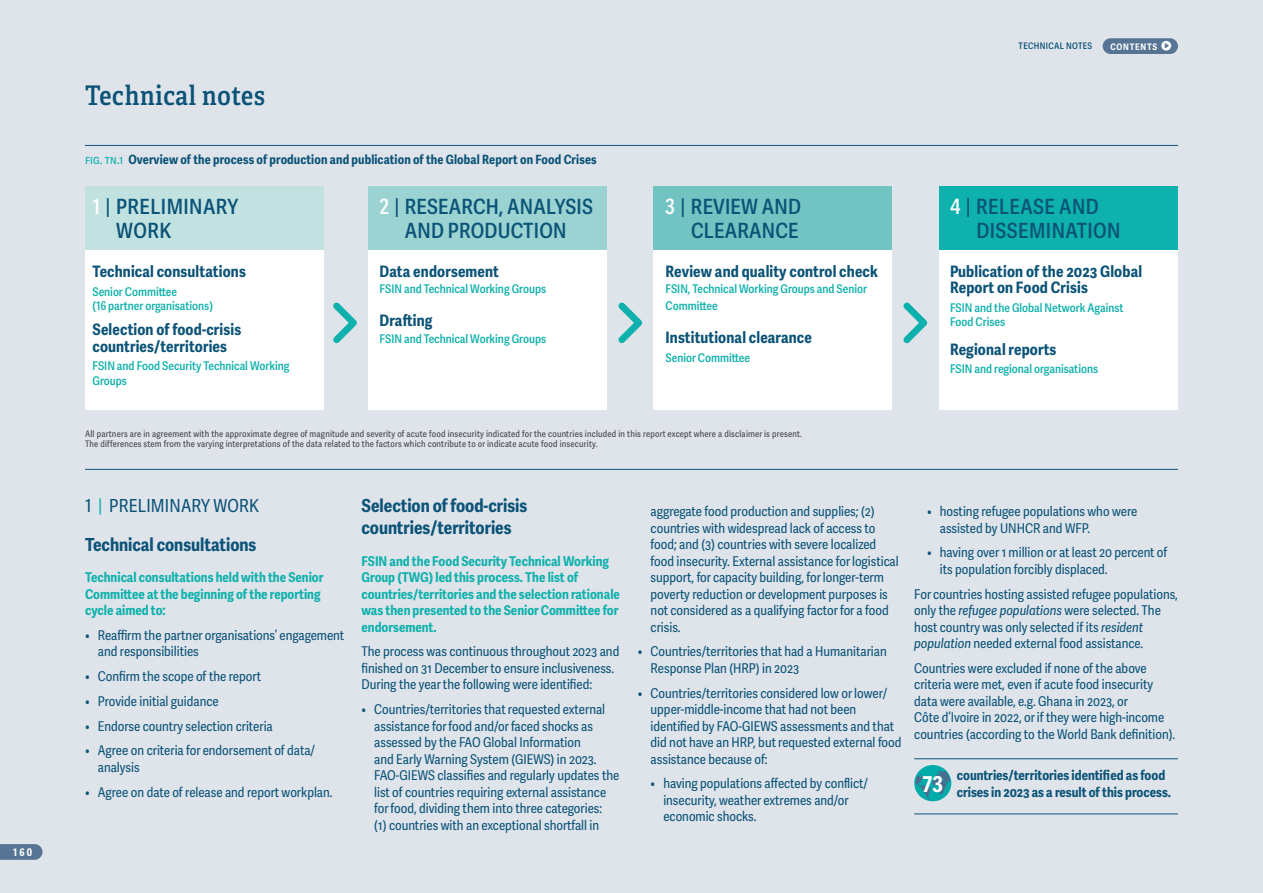
<style>
.page{position:relative;width:1263px;height:893px;background:#fff}
.page>*{position:absolute;margin:0;border:0;box-sizing:border-box;transform-origin:0 0}
.t1{font:600 27px "Adelle Condensed";letter-spacing:.025em;color:#0b5377}
.t2{font:700 21.9px "Adelle Sans Cnd";color:#fff}
.t3{font:600 21px/24px "Adelle Sans Cnd";letter-spacing:.01em;color:#0b5377}
._2024_A_HEAD{font:700 18px/21.6px "Adelle Sans Cnd";color:#0b5377}
._2024_TN_SECTION_HEAD{font:18px "Adelle Sans Cnd";letter-spacing:.01em;color:#0b5377}
.t4{font:700 15.75px/16.5px "Adelle Sans Cnd";letter-spacing:.01em;color:#0b5377}
._2024_9PT_BODYTEXT{font:13.5px/16.5px "Adelle Sans Cnd";color:#0b5377}
._2024_9PT_BODYTEXT-2{font:700 13.5px/16.5px "Adelle Sans Cnd";color:#0fb1ac}
._2024_9PT_BODYTEXT_with_LINE{font:700 13.5px "Adelle Sans Cnd";color:#0b5377}
._2024_TREND_CHART_HEAD{font:700 12.75px "Adelle Sans Cnd";letter-spacing:.01em;color:#0b5377}
.t5{font:600 12px/14.4px "Adelle Sans Cnd";color:#0fb1ac}
.t6{font:700 10.5px "Adelle Sans Cnd";color:#fff}
._2024_INFOGFX_NOTE{font:9px/9.8px "Adelle Sans Cnd";letter-spacing:.025em;color:#414344}
.t7{font:600 9px "Adelle Sans Cnd";letter-spacing:.035em;color:#0b5377}
.t8{font:700 9px "Adelle Sans Cnd";letter-spacing:.085em;color:#fff}
.s1{font-weight:400;color:#0fb1ac}
.s2{font-family:"socialtype";font-weight:400;font-size:15px}
.s3{color:#fff}
.s4{font-weight:400}
.s5{color:#0fb1ac}
.s6{font-style:italic}
</style>
<div class="page">
<div style="left:0;top:0;width:1262px;height:893px;background:#dfe4eb"></div>
<div style="left:1103px;top:38px;width:75px;height:16px;background:#567493;border-radius:8px"></div>
<svg style="left:0;top:844px;width:43px;height:16px"></svg>
<div style="left:369px;top:248px;width:238px;height:162px;background:#fff"></div>
<div style="left:653px;top:248px;width:238px;height:162px;background:#fff"></div>
<div style="left:940px;top:248px;width:238px;height:162px;background:#fff"></div>
<div style="left:369px;top:186px;width:238px;height:64px;background:#9bd3d2"></div>
<div style="left:654px;top:186px;width:238px;height:64px;background:#71c4c2"></div>
<div style="left:940px;top:186px;width:238px;height:64px;background:#0fb1ac"></div>
<div style="left:85px;top:248px;width:238px;height:162px;background:#fff"></div>
<div style="left:85px;top:186px;width:238px;height:64px;background:#c2e2e1"></div>
<hr style="left:85px;top:145px;width:1093px;height:1px;background:#0b5377">
<hr style="left:85px;top:469px;width:1093px;height:1px;background:#0b5377">
<svg style="left:333px;top:302px;width:24px;height:41px"></svg>
<svg style="left:618px;top:302px;width:24px;height:41px"></svg>
<svg style="left:903px;top:302px;width:24px;height:41px"></svg>
<hr style="left:914px;top:758px;width:264px;height:1px;background:#0b5377">
<hr style="left:914px;top:814px;width:264px;height:1px;background:#0b5377">
<div style="left:914px;top:765px;width:37px;height:36px;background:#00abaa;border-radius:50%"></div>
<svg style="left:916px;top:771px;width:34px;height:28px"></svg>
<p class="t6" style="left:13px;top:846px;width:20px">160</p>
<p class="t1" style="left:85px;top:79px;width:181px">Technical notes</p>
<p class="_2024_TREND_CHART_HEAD" style="left:85px;top:152px;width:513px"><span class="s1">fig. tn.1</span> Overview of the process of production and publication of the Global Report on Food Crises</p>
<p class="t7" style="left:1018px;top:41px;width:75px">TECHNICAL NOTES</p>
<p class="t8" style="left:1110px;top:41px;width:64px">CONTENTS <span class="s2">F</span></p>
<p class="t3" style="left:116px;top:195px;width:123px;text-indent:-24px"><span class="s3">1</span> <span class="s4">|</span> PRELIMINARY<br>WORK</p>
<p class="t4" style="left:92px;top:263px;width:155px">Technical consultations</p>
<p class="t5" style="left:92px;top:284px;width:122px">Senior Committee<br>(16 partner organisations)</p>
<p class="t4" style="left:92px;top:322px;width:150px">Selection of food‑crisis countries/territories</p>
<p class="t5" style="left:92px;top:359px;width:198px">FSIN and Food Security Technical Working<br>Groups</p>
<p class="t3" style="left:379px;top:195px;width:215px;text-align:center"><span class="s3">2</span> <span class="s4">|</span> RESEARCH, ANALYSIS<br>AND PRODUCTION</p>
<p class="t3" style="left:665px;top:195px;width:137px;text-align:right"><span class="s3">3</span> <span class="s4">|</span> REVIEW AND<br>CLEARANCE</p>
<p class="t3" style="left:976px;top:195px;width:146px;text-indent:-26px"><span class="s3">4</span> <span class="s4">|</span> RELEASE AND<br>DISSEMINATION</p>
<p class="t4" style="left:379px;top:263px;width:121px">Data endorsement</p>
<p class="t5" style="left:379px;top:282px;width:168px">FSIN and Technical Working Groups</p>
<p class="t4" style="left:379px;top:313px;width:54px">Drafting</p>
<p class="t5" style="left:379px;top:332px;width:168px">FSIN and Technical Working Groups</p>
<p class="t4" style="left:665px;top:263px;width:214px">Review and quality control check</p>
<p class="t5" style="left:665px;top:281px;width:203px;line-height:16.5px">FSIN, Technical Working Groups and Senior<br>Committee</p>
<p class="t4" style="left:665px;top:329px;width:148px">Institutional clearance</p>
<p class="t5" style="left:665px;top:350px;width:86px">Senior Committee</p>
<p class="t4" style="left:950px;top:263px;width:194px">Publication of the 2023 Global<br>Report on Food Crisis</p>
<p class="t5" style="left:950px;top:301px;width:175px">FSIN and the Global Network Against<br>Food Crises</p>
<p class="t4" style="left:950px;top:341px;width:108px">Regional reports</p>
<p class="t5" style="left:950px;top:362px;width:150px">FSIN and regional organisations</p>
<p class="_2024_INFOGFX_NOTE" style="left:85px;top:430px;width:718px">All partners are in agreement with the approximate degree of magnitude and severity of acute food insecurity indicated for the countries included in this report except where a disclaimer is present.<br>The differences stem from the varying interpretations of the data related to the factors which contribute to or indicate acute food insecurity.</p>
<p class="_2024_TN_SECTION_HEAD" style="left:85px;top:495px;width:176px">1 <span class="s5">|</span> PRELIMINARY WORK</p>
<p class="_2024_A_HEAD" style="left:85px;top:534px;width:173px">Technical consultations</p>
<p class="_2024_9PT_BODYTEXT-2" style="left:85px;top:569px;width:240px">Technical consultations held with the Senior<br>Committee at the beginning of the reporting cycle aimed to:</p>
<p class="_2024_9PT_BODYTEXT" style="left:98px;top:627px;width:248px;text-indent:-13px">• Reaffirm the partner organisations’ engagement and responsibilities</p>
<p class="_2024_9PT_BODYTEXT" style="left:85px;top:669px;width:178px">• Confirm the scope of the report</p>
<p class="_2024_9PT_BODYTEXT" style="left:85px;top:693px;width:135px">• Provide initial guidance</p>
<p class="_2024_9PT_BODYTEXT" style="left:85px;top:718px;width:189px">• Endorse country selection criteria</p>
<p class="_2024_9PT_BODYTEXT" style="left:98px;top:743px;width:219px;text-indent:-13px">• Agree on criteria for endorsement of data/ analysis</p>
<p class="_2024_9PT_BODYTEXT" style="left:85px;top:784px;width:249px">• Agree on date of release and report workplan.</p>
<p class="_2024_A_HEAD" style="left:361px;top:495px;width:167px">Selection of food-crisis countries/territories</p>
<p class="_2024_9PT_BODYTEXT-2" style="left:361px;top:553px;width:260px">FSIN and the Food Security Technical Working Group (TWG) led this process. The list of countries/territories and the selection rationale was then presented to the Senior Committee for endorsement.</p>
<p class="_2024_9PT_BODYTEXT" style="left:361px;top:644px;width:259px">The process was continuous throughout 2023 and finished on 31 December to ensure inclusiveness.<br>During the year the following were identified:</p>
<p class="_2024_9PT_BODYTEXT" style="left:374px;top:702px;width:247px;text-indent:-13px">• Countries/territories that requested external assistance for food and/or faced shocks as assessed by the FAO Global Information<br>and Early Warning System (GIEWS) in 2023.<br>FAO‑GIEWS classifies and regularly updates the list of countries requiring external assistance for food, dividing them into three categories:<br>(1) countries with an exceptional shortfall in</p>
<p class="_2024_9PT_BODYTEXT" style="left:651px;top:504px;width:250px">aggregate food production and supplies; (2) countries with widespread lack of access to food; and (3) countries with severe localized food insecurity. External assistance for logistical support, for capacity building, for longer-term poverty reduction or development purposes is not considered as a qualifying factor for a food crisis.</p>
<p class="_2024_9PT_BODYTEXT" style="left:651px;top:644px;width:238px;text-indent:-13px">• Countries/territories that had a Humanitarian<br>Response Plan (HRP) in 2023</p>
<p class="_2024_9PT_BODYTEXT" style="left:651px;top:685px;width:252px;text-indent:-13px">• Countries/territories considered low or lower/ upper-middle-income that had not been identified by FAO‑GIEWS assessments and that did not have an HRP, but requested external food assistance because of:</p>
<p class="_2024_9PT_BODYTEXT" style="left:663px;top:776px;width:206px;text-indent:-13px">• having populations affected by conflict/ insecurity, weather extremes and/or economic shocks.</p>
<p class="_2024_9PT_BODYTEXT" style="left:940px;top:504px;width:199px;text-indent:-13px">• hosting refugee populations who were assisted by UNHCR and WFP.</p>
<p class="_2024_9PT_BODYTEXT" style="left:940px;top:545px;width:229px;text-indent:-13px">• having over 1 million or at least 20 percent of its population forcibly displaced.</p>
<p class="_2024_9PT_BODYTEXT" style="left:914px;top:586px;width:265px">For countries hosting assisted refugee populations, only the <span class="s6">refugee populations</span> were selected. The host country was only selected if its <span class="s6">resident population</span> needed external food assistance.</p>
<p class="_2024_9PT_BODYTEXT" style="left:914px;top:660px;width:262px">Countries were excluded if none of the above criteria were met, even if acute food insecurity data were available, e.g. Ghana in 2023, or<br>Côte d’Ivoire in 2022, or if they were high-income countries (according to the World Bank definition).</p>
<p class="_2024_9PT_BODYTEXT_with_LINE" style="left:957px;top:767px;width:210px">countries/territories identified as food</p>
<p class="t2" style="left:922px;top:771px;width:22px">73</p>
<p class="_2024_9PT_BODYTEXT_with_LINE" style="left:957px;top:784px;width:216px">crises in 2023 as a result of this process.</p>
</div>
